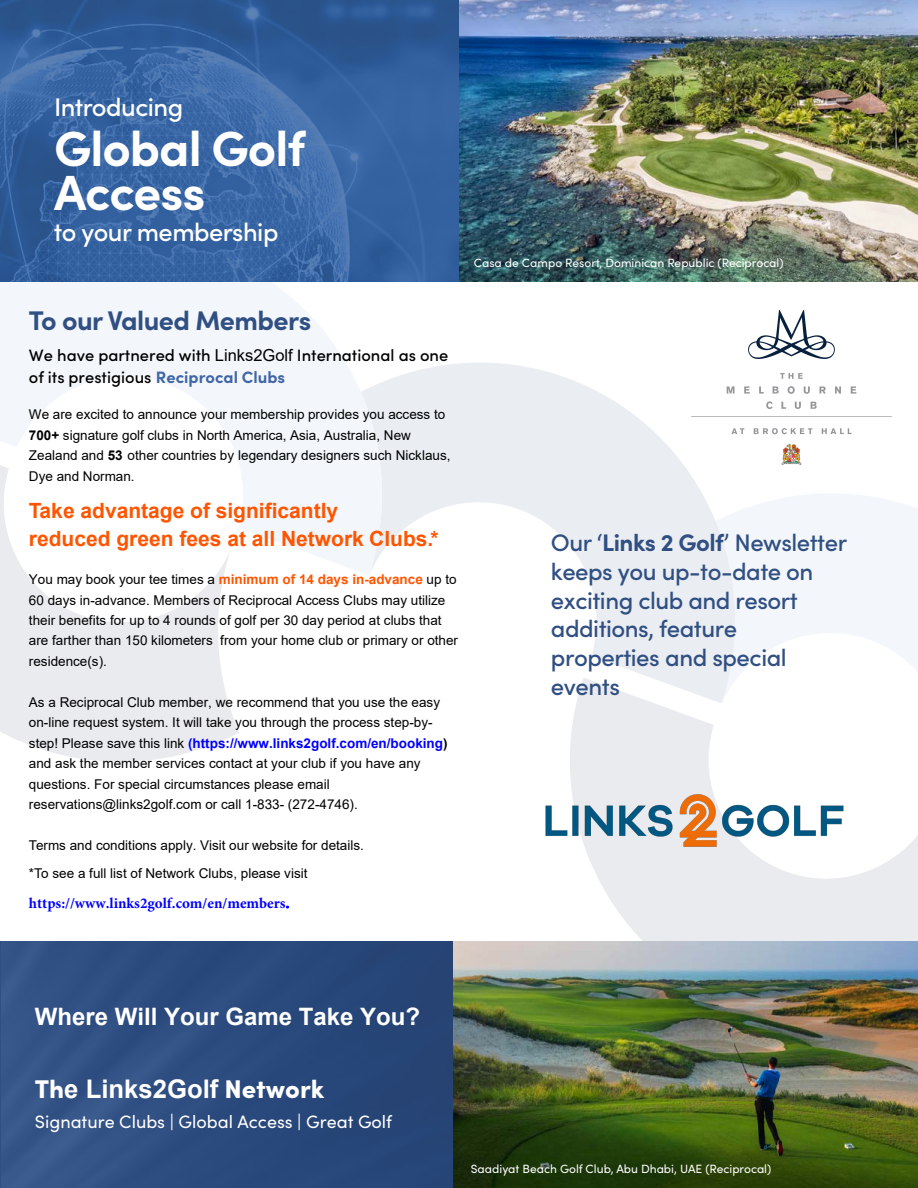
<style>
.page{position:relative;width:918px;height:1188px;background:#fff}
.page>*{position:absolute;margin:0;border:0;box-sizing:border-box;transform-origin:0 0}
.t1{font:700 49.5px/44.4px "Sofia Pro";letter-spacing:-.02em;color:#fff}
.t2{font:700 27px "Sofia Pro";letter-spacing:-.02em;color:#304f82}
.t3{font:700 25.65px "Arial";color:#fff}
.t4{font:500 25.5px "Sofia Pro";letter-spacing:-.02em;color:#fff}
.t5{font:500 24px/28.7px "Sofia Pro";letter-spacing:-.02em;color:#304f82}
.t6{font:700 24px "Arial";color:#fff}
.t7{font:700 21px/27.6px "Arial";color:#f50}
.t8{font:18px "Sofia Pro";color:#fff}
.t9{font:500 16.5px/21.1px "Sofia Pro";color:#000}
.t10{font:700 15px "Minion Pro";color:#00f}
.t11{font:13.5px/20.5px "Arial";color:#000}
.t12{font:12px "Sofia Pro";color:#fff}
.s1{font-family:"Arial";font-weight:400}
.s2{font-weight:700;color:#3e65a6}
.s3{font-weight:700}
.s4{font-weight:700;color:#f50}
.s5{font-weight:700;color:#00f}
.s6{font-family:"Sofia Pro";font-weight:500}
.s7{font-family:"Sofia Pro";font-weight:900}
</style>
<div class="page">
<svg style="left:0;top:575px;width:239px;height:187px;fill:#eaebee"></svg>
<svg style="left:742px;top:494px;width:176px;height:177px;fill:#f3f6fa"></svg>
<svg style="left:389px;top:363px;width:353px;height:315px;fill:#eaedf2"></svg>
<svg style="left:570px;top:678px;width:348px;height:263px;fill:#eaebee"></svg>
<svg style="left:0;top:282px;width:389px;height:293px;fill:#f3f6fa"></svg>
<img style="left:1px;top:941px;width:453px;height:247px">
<img style="left:454px;top:941px;width:464px;height:247px">
<img style="left:0;top:0;width:918px;height:282px">
<img style="left:545px;top:752px;width:324px;height:123px">
<img style="left:689px;top:310px;width:203px;height:156px">
<h3 class="t4" style="left:54px;top:88px;width:131px">Introducing</h3>
<h1 class="t1" style="left:54px;top:122px;width:253px">Global Golf<br>Access</h1>
<h3 class="t4" style="left:54px;top:213px;width:226px">to your membership</h3>
<p class="t12" style="left:474px;top:254px;width:311px">Casa de Campo Resort, Dominican Republic (Reciprocal)</p>
<h2 class="t2" style="left:29px;top:299px;width:284px">To our Valued Members</h2>
<p class="t9" style="left:29px;top:344px;width:421px">We have partnered with <span class="s1">Links2Golf</span> International as one of its prestigious <span class="s2">Reciprocal Clubs</span></p>
<p class="t11" style="left:29px;top:404px;width:423px">We are excited to announce your membership provides you access to <span class="s3">700+</span> signature golf clubs in North America, Asia, Australia, New Zealand and <span class="s3">53</span> other countries by legendary designers such Nicklaus, Dye and Norman.</p>
<h3 class="t7" style="left:29px;top:497px;width:411px">Take advantage of significantly<br>reduced green fees at all Network Clubs.*</h3>
<p class="t11" style="left:29px;top:569px;width:431px">You may book your tee times a <span class="s4">minimum of 14 days in-advance</span> up to 60 days in-advance. Members of Reciprocal Access Clubs may utilize their benefits for up to 4 rounds of golf per 30 day period at clubs that are farther than 150 kilometers from your home club or primary or other residence(s).</p>
<p class="t11" style="left:29px;top:692px;width:420px">As a Reciprocal Club member, we recommend that you use the easy on-line request system. It will take you through the process step-by&shy;step! Please save this link <span class="s5">(https://www.links2golf.com/en/booking</span><span class="s3">) </span>and ask the member services contact at your club if you have any questions. For special circumstances please email reservations@links2golf.com or call 1-833- (272-4746).</p>
<p class="t11" style="left:29px;top:831px;width:337px;line-height:28.2px">Terms and conditions apply. Visit our website for details. *To see a full list of Network Clubs, please visit</p>
<p class="t10" style="left:29px;top:893px;width:262px">https://www.links2golf.com/en/members<span class="s6">.</span></p>
<h3 class="t5" style="left:551px;top:527px;width:298px">Our ‘<span class="s3">Links 2 Golf</span>’ Newsletter keeps you up-to-date on exciting club and resort additions, feature properties and special events</h3>
<h3 class="t6" style="left:35px;top:999px;width:387px">Where Will Your Game Take You?</h3>
<h3 class="t3" style="left:35px;top:1071px;width:291px"><span class="s7">Th</span>e Links2Golf <span class="s7">Network</span></h3>
<h3 class="t8" style="left:35px;top:1109px;width:359px">Signature Clubs | Global Access | Great Golf</h3>
<p class="t12" style="left:471px;top:1160px;width:302px">Saadiyat Beach Golf Club, Abu Dhabi, UAE (Reciprocal)</p>
</div>
